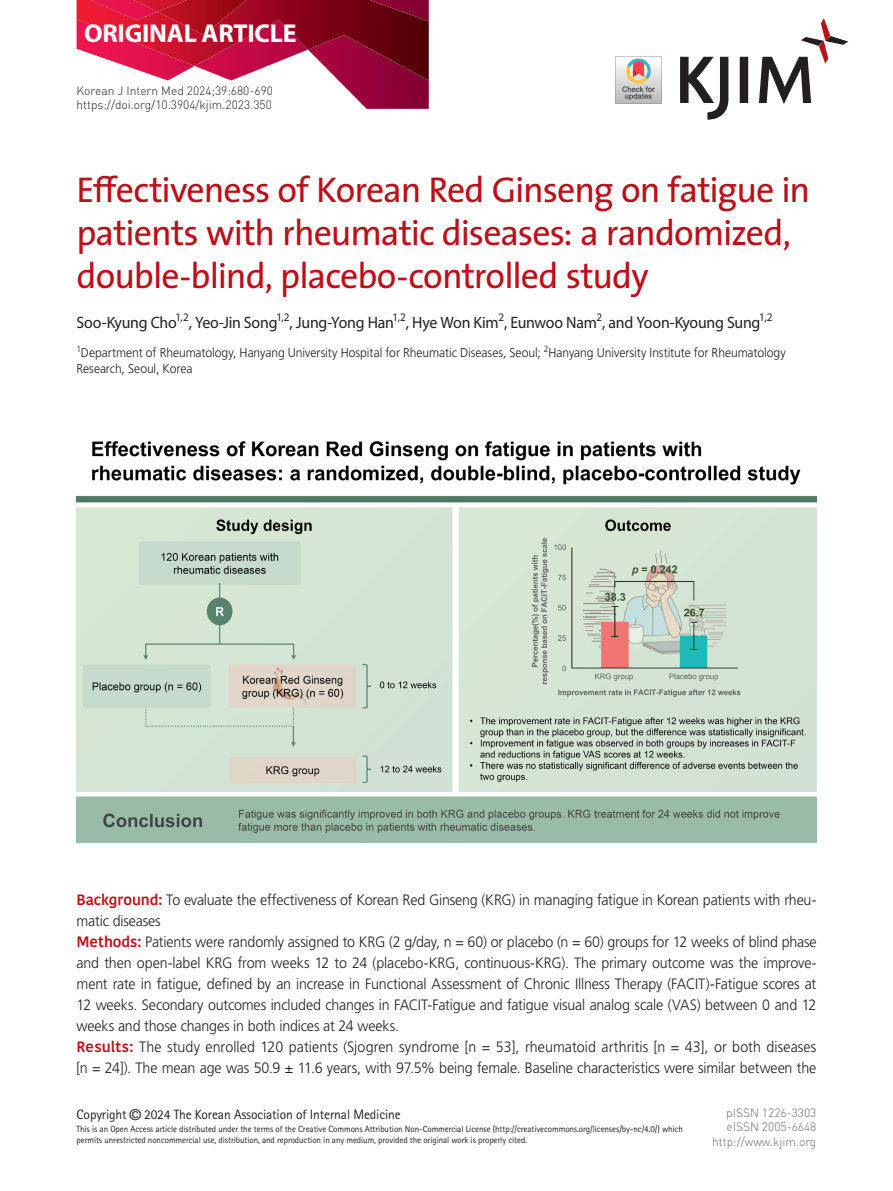
<style>
.page{position:relative;width:893px;height:1191px;background:#fff}
.page>*{position:absolute;margin:0;border:0;box-sizing:border-box;transform-origin:0 0}
.t1{font:36px/43.2px "The Sans";letter-spacing:-.025em;color:#bb1018}
.t2{font:700 25.95px "Myriad Pro";letter-spacing:-.01em;color:#fff}
.t3{font:16.5px "Myriad Pro";letter-spacing:-.015em;color:#231f20;scale:.96 1}
.t4{font:300 15px/21px "Frutiger LT Std";letter-spacing:-.01em;color:#231f20;scale:.95 1}
.t5{font:13.5px "Rotis Sans Serif Std";letter-spacing:-.01em;color:#231f20}
.t6{font:300 12.75px/15.3px "Frutiger LT Std";letter-spacing:-.005em;color:#231f20;scale:.95 1}
.t7{font:300 12px/14.4px "DIN Pro";color:#231f20}
.t8{font:300 12px/14.4px "DIN Pro";color:#6c6d70;text-align:right}
.t9{font:9px/10.8px "Rotis Sans Serif Std";letter-spacing:-.01em;color:#231f20}
.s1{font-family:"Kohinoor Bangla";font-weight:600;color:#bb1018}
.s2{font-family:"Helvetica";font-size:15px}
</style>
<div class="page">
<svg style="left:167px;top:80px;width:262px;height:29px"></svg>
<img style="left:77px;top:0;width:352px;height:80px">
<img style="left:157px;top:0;width:132px;height:35px">
<svg style="left:680px;top:18px;width:168px;height:102px"></svg>
<img style="left:77px;top:441px;width:739px;height:401px">
<img style="left:615px;top:56px;width:47px;height:47px">
<h2 class="t2" style="left:84px;top:17px;width:214px">ORIGINAL ARTICLE</h2>
<p class="t7" style="left:77px;top:83px;width:198px">Korean J Intern Med 2024;39:680-690 https://doi.org/10.3904/kjim.2023.350</p>
<p class="t1" style="left:77px;top:167px;width:735px">Effectiveness of Korean Red Ginseng on fatigue in patients with rheumatic diseases: a randomized, double-blind, placebo-controlled study</p>
<p class="t3" style="left:77px;top:312px;width:727px">Soo-Kyung Cho<sup>1,2</sup>, Yeo-Jin Song<sup>1,2</sup>, Jung-Yong Han<sup>1,2</sup>, Hye Won Kim<sup>2</sup>, Eunwoo Nam<sup>2</sup>, and Yoon-Kyoung Sung<sup>1,2</sup></p>
<p class="t6" style="left:77px;top:345px;width:748px"><sup>1</sup>Department of Rheumatology, Hanyang University Hospital for Rheumatic Diseases, Seoul; <sup>2</sup>Hanyang University Institute for Rheumatology<br>Research, Seoul, Korea</p>
<p class="t4" style="left:77px;top:889px;width:781px"><span class="s1">Background:</span> To evaluate the effectiveness of Korean Red Ginseng (KRG) in managing fatigue in Korean patients with rheu&shy;matic diseases<br><span class="s1">Methods:</span> Patients were randomly assigned to KRG (2 g/day, n = 60) or placebo (n = 60) groups for 12 weeks of blind phase and then open-label KRG from weeks 12 to 24 (placebo-KRG, continuous-KRG). The primary outcome was the improve&shy;ment rate in fatigue, defined by an increase in Functional Assessment of Chronic Illness Therapy (FACIT)-Fatigue scores at 12 weeks. Secondary outcomes included changes in FACIT-Fatigue and fatigue visual analog scale (VAS) between 0 and 12 weeks and those changes in both indices at 24 weeks.<br><span class="s1">Results:</span> The study enrolled 120 patients (Sjogren syndrome [n = 53], rheumatoid arthritis [n = 43], or both diseases [n = 24]). The mean age was 50.9 ± 11.6 years, with 97.5% being female. Baseline characteristics were similar between the</p>
<p class="t5" style="left:77px;top:1106px;width:326px">Copyright <span class="s2">©</span> 2024 The Korean Association of Internal Medicine</p>
<p class="t9" style="left:77px;top:1123px;width:608px">This is an Open Access article distributed under the terms of the Creative Commons Attribution Non-Commercial License (http://creativecommons.org/licenses/by-nc/4.0/) which permits unrestricted noncommercial use, distribution, and reproduction in any medium, provided the original work is properly cited.</p>
<p class="t8" style="left:712px;top:1105px;width:106px">pISSN 1226-3303 eISSN 2005-6648 http://www.kjim.org</p>
</div>
